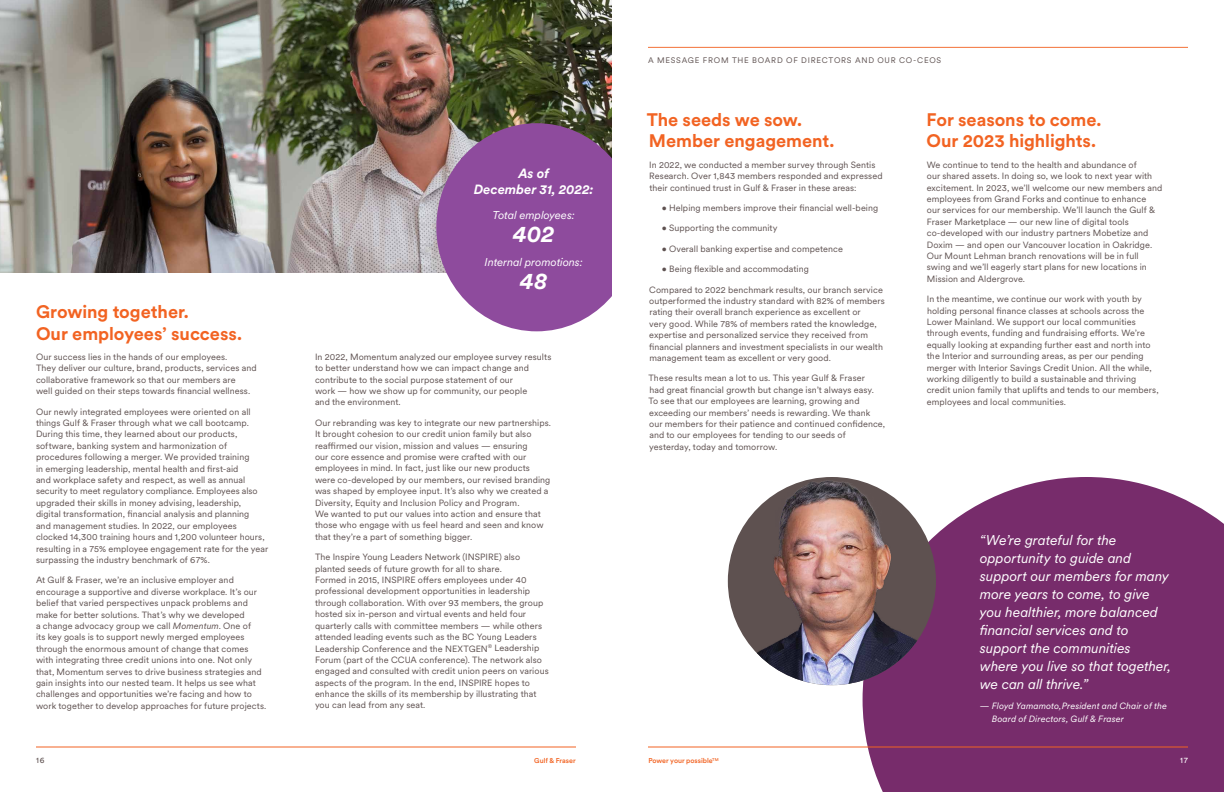
<style>
.page{position:relative;width:1224px;height:792px;background:#fff}
.page>*{position:absolute;margin:0;border:0;box-sizing:border-box;transform-origin:0 0}
.t1{font:italic 700 23.2px "Circular XX";color:#fff}
.t2{font:700 18px/21.6px "Circular XX";letter-spacing:-.005em;color:#f26322}
.t3{font:italic 14px/18px "Circular XX";letter-spacing:-.005em;color:#fff}
.t4{font:italic 700 13.2px/15.5px "Circular XX";letter-spacing:-.005em;color:#fff;text-align:center}
.t5{font:italic 11.2px "Circular XX";letter-spacing:-.005em;color:#fff}
.t6{font:9px/11.4px "Circular XX";letter-spacing:.01em;color:#5e5150}
.t7{font:italic 9px/12.7px "Circular XX";letter-spacing:.01em;color:#fff}
.t8{font:8px "Circular XX";letter-spacing:.095em;color:#5e5150}
.t9{font:8px "Circular XX";color:#5e5150}
.t10{font:8px "Circular XX";color:#fff}
.t11{font:500 7px "Circular XX";color:#f26322}
.t12{font:500 4.1px "Circular XX";color:#f26322}
.s1{font-style:italic}
</style>
<div class="page">
<svg style="left:863px;top:477px;width:361px;height:315px;background:#813b75"></svg>
<img style="left:728px;top:477px;width:208px;height:208px;border-radius:104px">
<img style="left:0;top:0;width:612px;height:273px">
<div style="left:436px;top:123px;width:201px;height:208px;background:#8e4b9d;border-radius:50%"></div>
<div style="left:612px;top:144px;width:68px;height:230px;background:#fff"></div>
<hr style="left:648px;top:47px;width:540px;height:1px;background:#f26322">
<hr style="left:648px;top:747px;width:540px;height:1px;background:#f26322">
<hr style="left:36px;top:747px;width:540px;height:1px;background:#f26322">
<h2 class="t2" style="left:36px;top:300px;width:207px">Growing together.<br>Our employees’ success.</h2>
<p class="t6" style="left:36px;top:351px;width:222px">Our success lies in the hands of our employees.<br>They deliver our culture, brand, products, services and collaborative framework so that our members are<br>well guided on their steps towards financial wellness.</p>
<p class="t6" style="left:36px;top:405px;width:234px">Our newly integrated employees were oriented on all things Gulf &amp; Fraser through what we call bootcamp.<br>During this time, they learned about our products, software, banking system and harmonization of procedures following a merger. We provided training<br>in emerging leadership, mental health and first-aid<br>and workplace safety and respect, as well as annual security to meet regulatory compliance. Employees also upgraded their skills in money advising, leadership,<br>digital transformation, financial analysis and planning<br>and management studies. In 2022, our employees clocked 14,300 training hours and 1,200 volunteer hours, resulting in a 75% employee engagement rate for the year surpassing the industry benchmark of 67%.</p>
<p class="t6" style="left:36px;top:574px;width:232px">At Gulf &amp; Fraser, we’re an inclusive employer and encourage a supportive and diverse workplace. It’s our belief that varied perspectives unpack problems and make for better solutions. That’s why we developed<br>a change advocacy group we call <span class="s1">Momentum</span>. One of<br>its key goals is to support newly merged employees through the enormous amount of change that comes with integrating three credit unions into one. Not only that, Momentum serves to drive business strategies and gain insights into our nested team. It helps us see what challenges and opportunities we’re facing and how to work together to develop approaches for future projects.</p>
<h3 class="t4" style="left:474px;top:165px;width:121px">As of<br>December 31, 2022:</h3>
<p class="t5" style="left:493px;top:207px;width:84px">Total employees:</p>
<h1 class="t1" style="left:513px;top:218px;width:43px">402</h1>
<p class="t5" style="left:485px;top:254px;width:100px">Internal promotions:</p>
<h1 class="t1" style="left:520px;top:265px;width:29px">48</h1>
<p class="t6" style="left:315px;top:351px;width:238px">In 2022, Momentum analyzed our employee survey results to better understand how we can impact change and contribute to the social purpose statement of our<br>work — how we show up for community, our people<br>and the environment.</p>
<p class="t6" style="left:315px;top:417px;width:238px">Our rebranding was key to integrate our new partnerships.<br>It brought cohesion to our credit union family but also reaffirmed our vision, mission and values — ensuring<br>our core essence and promise were crafted with our employees in mind. In fact, just like our new products were co-developed by our members, our revised branding was shaped by employee input. It’s also why we created a Diversity, Equity and Inclusion Policy and Program.<br>We wanted to put our values into action and ensure that those who engage with us feel heard and seen and know that they’re a part of something bigger.</p>
<p class="t6" style="left:315px;top:551px;width:235px">The Inspire Young Leaders Network (INSPIRE) also planted seeds of future growth for all to share.<br>Formed in 2015, INSPIRE offers employees under 40 professional development opportunities in leadership through collaboration. With over 93 members, the group hosted six in-person and virtual events and held four quarterly calls with committee members — while others attended leading events such as the BC Young Leaders Leadership Conference and the NEXTGEN<sup>®</sup> Leadership Forum (part of the CCUA conference). The network also engaged and consulted with credit union peers on various aspects of the program. In the end, INSPIRE hopes to enhance the skills of its membership by illustrating that you can lead from any seat.</p>
<p class="t8" style="left:648px;top:55px;width:295px">A MESSAGE FROM THE BOARD OF DIRECTORS AND OUR CO-CEOS</p>
<h2 class="t2" style="left:647px;top:108px;width:189px">The seeds we sow.<br>Member engagement.</h2>
<p class="t6" style="left:649px;top:159px;width:235px">In 2022, we conducted a member survey through Sentis<br>Research. Over 1,843 members responded and expressed their continued trust in Gulf &amp; Fraser in these areas:</p>
<p class="t6" style="left:662px;top:202px;width:218px">• Helping members improve their financial well-being</p>
<p class="t6" style="left:662px;top:222px;width:117px">• Supporting the community</p>
<p class="t6" style="left:662px;top:243px;width:183px">• Overall banking expertise and competence</p>
<p class="t6" style="left:662px;top:263px;width:149px">• Being flexible and accommodating</p>
<p class="t6" style="left:649px;top:283px;width:237px">Compared to 2022 benchmark results, our branch service outperformed the industry standard with 82% of members rating their overall branch experience as excellent or<br>very good. While 78% of members rated the knowledge, expertise and personalized service they received from financial planners and investment specialists in our wealth management team as excellent or very good.</p>
<p class="t6" style="left:648px;top:372px;width:238px">These results mean a lot to us. This year Gulf &amp; Fraser<br>had great financial growth but change isn’t always easy.<br>To see that our employees are learning, growing and exceeding our members’ needs is rewarding. We thank our members for their patience and continued confidence, and to our employees for tending to our seeds of yesterday, today and tomorrow.</p>
<h2 class="t2" style="left:927px;top:108px;width:176px">For seasons to come.<br>Our 2023 highlights.</h2>
<p class="t6" style="left:927px;top:159px;width:237px">We continue to tend to the health and abundance of<br>our shared assets. In doing so, we look to next year with excitement. In 2023, we’ll welcome our new members and employees from Grand Forks and continue to enhance<br>our services for our membership. We’ll launch the Gulf &amp; Fraser Marketplace — our new line of digital tools co-developed with our industry partners Mobetize and Doxim — and open our Vancouver location in Oakridge.<br>Our Mount Lehman branch renovations will be in full swing and we’ll eagerly start plans for new locations in Mission and Aldergrove.</p>
<p class="t6" style="left:927px;top:293px;width:233px">In the meantime, we continue our work with youth by holding personal finance classes at schools across the Lower Mainland. We support our local communities through events, funding and fundraising efforts. We’re equally looking at expanding further east and north into the Interior and surrounding areas, as per our pending merger with Interior Savings Credit Union. All the while, working diligently to build a sustainable and thriving credit union family that uplifts and tends to our members, employees and local communities.</p>
<h3 class="t3" style="left:980px;top:530px;width:193px">“We’re grateful for the opportunity to guide and support our members for many more years to come, to give you healthier, more balanced financial services and to support the communities where you live so that together, we can all thrive.”</h3>
<p class="t7" style="left:992px;top:699px;width:177px;text-indent:-12px">— Floyd Yamamoto,President and Chair of the<br>Board of Directors, Gulf &amp; Fraser</p>
<p class="t11" style="left:534px;top:756px;width:43px">Gulf &amp; Fraser</p>
<p class="t12" style="left:712px;top:756px;width:8px">TM</p>
<p class="t11" style="left:648px;top:756px;width:66px">Power your possible</p>
<p class="t9" style="left:36px;top:755px;width:10px">16</p>
<p class="t10" style="left:1180px;top:755px;width:9px">17</p>
</div>
